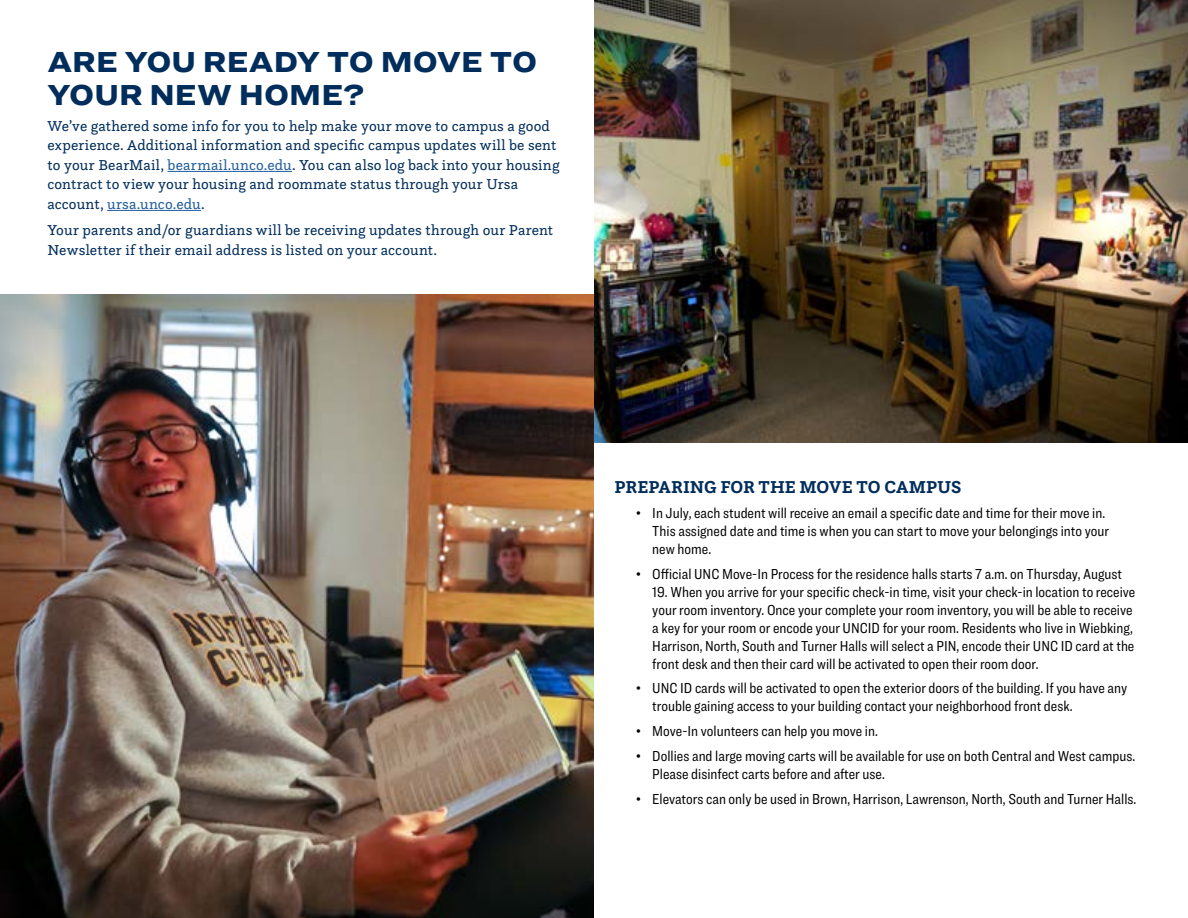
<style>
.page{position:relative;width:1188px;height:918px;background:#fff}
.page>*{position:absolute;margin:0;border:0;box-sizing:border-box;transform-origin:0 0}
.t1{font:900 30px/33px "Ringside Wide";color:#002d5b}
.t2{font:700 18px "Questa Slab";color:#002d5b}
.t3{font:15px/18px "Ringside Condensed";color:#000}
.t4{font:15px/19.5px "Questa Slab";letter-spacing:.01em;color:#002d5b}
.s1{color:#215e9e}
</style>
<div class="page">
<hr style="left:168px;top:171px;width:124px;height:1px;background:#215e9e">
<hr style="left:107px;top:210px;width:94px;height:1px;background:#215e9e">
<img style="left:0;top:295px;width:594px;height:623px">
<img style="left:594px;top:0;width:594px;height:443px">
<h1 class="t1" style="left:48px;top:44px;width:491px">ARE YOU READY TO MOVE TO<br>YOUR NEW HOME?</h1>
<p class="t4" style="left:48px;top:116px;width:513px">We’ve gathered some info for you to help make your move to campus a good experience. Additional information and specific campus updates will be sent to your BearMail, <span class="s1">bearmail.unco.edu</span>. You can also log back into your housing contract to view your housing and roommate status through your Ursa account, <span class="s1">ursa.unco.edu</span>.</p>
<p class="t4" style="left:48px;top:220px;width:507px">Your parents and/or guardians will be receiving updates through our Parent<br>Newsletter if their email address is listed on your account.</p>
<p class="t2" style="left:615px;top:475px;width:348px">PREPARING FOR THE MOVE TO CAMPUS</p>
<p class="t3" style="left:652px;top:504px;width:458px;text-indent:-16px">• In July, each student will receive an email a specific date and time for their move in.<br>This assigned date and time is when you can start to move your belongings into your new home.</p>
<p class="t3" style="left:636px;top:564px;width:487px">• Official UNC Move-In Process for the residence halls starts 7 a.m. on Thursday, August</p>
<p class="t3" style="left:652px;top:582px;width:485px">19. When you arrive for your specific check-in time, visit your check-in location to receive your room inventory. Once your complete your room inventory, you will be able to receive a key for your room or encode your UNCID for your room. Residents who live in Wiebking, Harrison, North, South and Turner Halls will select a PIN, encode their UNC ID card at the front desk and then their card will be activated to open their room door.</p>
<p class="t3" style="left:652px;top:679px;width:476px;text-indent:-16px">• UNC ID cards will be activated to open the exterior doors of the building. If you have any trouble gaining access to your building contact your neighborhood front desk.</p>
<p class="t3" style="left:636px;top:722px;width:243px">• Move-In volunteers can help you move in.</p>
<p class="t3" style="left:652px;top:747px;width:484px;text-indent:-16px">• Dollies and large moving carts will be available for use on both Central and West campus.<br>Please disinfect carts before and after use.</p>
<p class="t3" style="left:636px;top:789px;width:502px">• Elevators can only be used in Brown, Harrison, Lawrenson, North, South and Turner Halls.</p>
</div>
